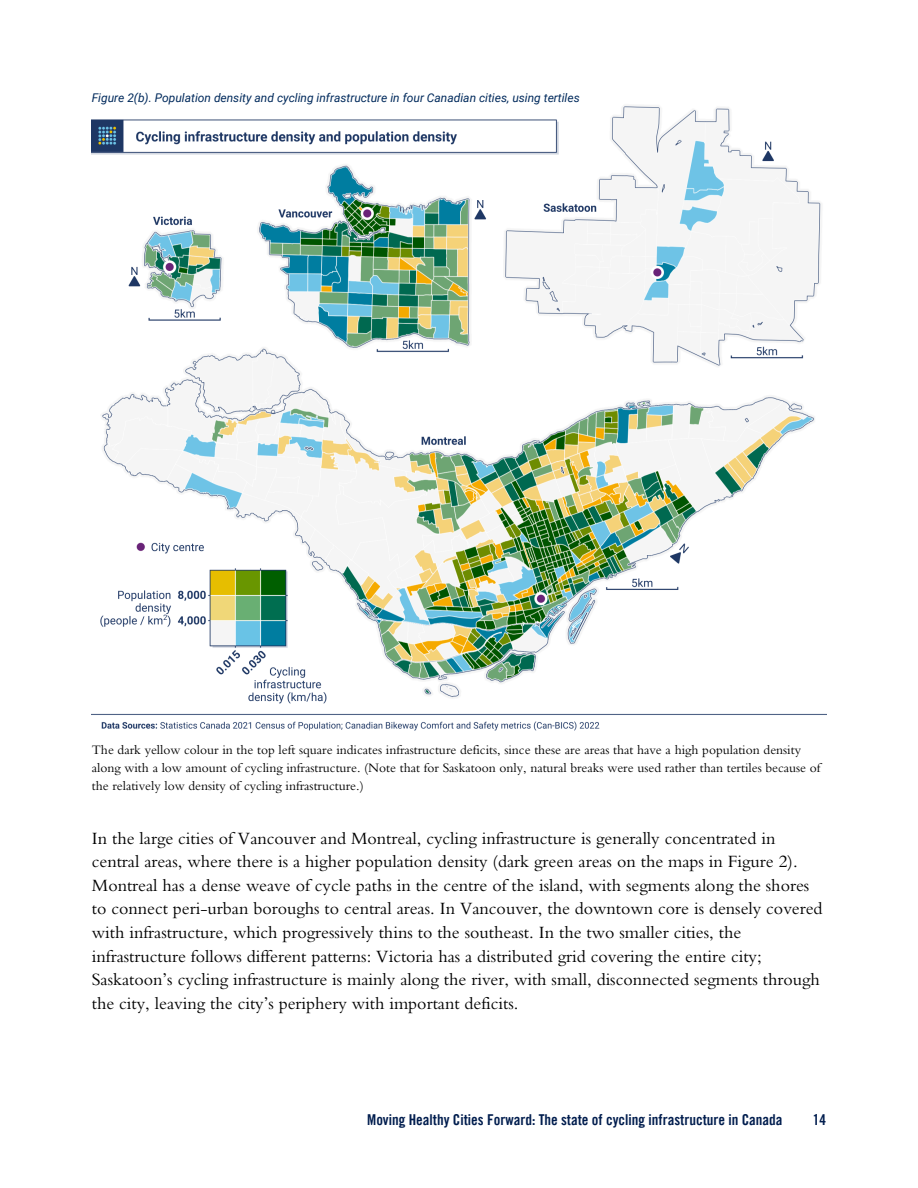
<style>
.page{position:relative;width:918px;height:1188px;background:#fff}
.page>*{position:absolute;margin:0;border:0;box-sizing:border-box;transform-origin:0 0}
.t1{font:18px/23.7px "Bembo Std";color:#000}
.t2{font:15px "Trade Gothic LT Pro Bd Cn 20";color:#001d4e}
.t3{font:13.5px/18px "Bembo Std";color:#000}
.t4{font:italic 12px "Roboto";color:#002a5c}
</style>
<div class="page">
<img style="left:92px;top:106px;width:734px;height:625px">
<h1 class="t4" style="left:92px;top:91px;width:489px">Figure 2(b). Population density and cycling infrastructure in four Canadian cities, using tertiles</h1>
<p class="t3" style="left:92px;top:742px;width:730px">The dark yellow colour in the top left square indicates infrastructure deficits, since these are areas that have a high population density along with a low amount of cycling infrastructure. (Note that for Saskatoon only, natural breaks were used rather than tertiles because of the relatively low density of cycling infrastructure.)</p>
<h3 class="t1" style="left:92px;top:829px;width:732px">In the large cities of Vancouver and Montreal, cycling infrastructure is generally concentrated in central areas, where there is a higher population density (dark green areas on the maps in Figure 2).<br>Montreal has a dense weave of cycle paths in the centre of the island, with segments along the shores to connect peri-urban boroughs to central areas. In Vancouver, the downtown core is densely covered with infrastructure, which progressively thins to the southeast. In the two smaller cities, the infrastructure follows different patterns: Victoria has a distributed grid covering the entire city; Saskatoon’s cycling infrastructure is mainly along the river, with small, disconnected segments through the city, leaving the city’s periphery with important deficits.</h3>
<h2 class="t2" style="left:367px;top:1114px;width:417px">Moving Healthy Cities Forward: The state of cycling infrastructure in Canada</h2>
<p class="t2" style="left:813px;top:1114px;width:15px">14</p>
</div>
